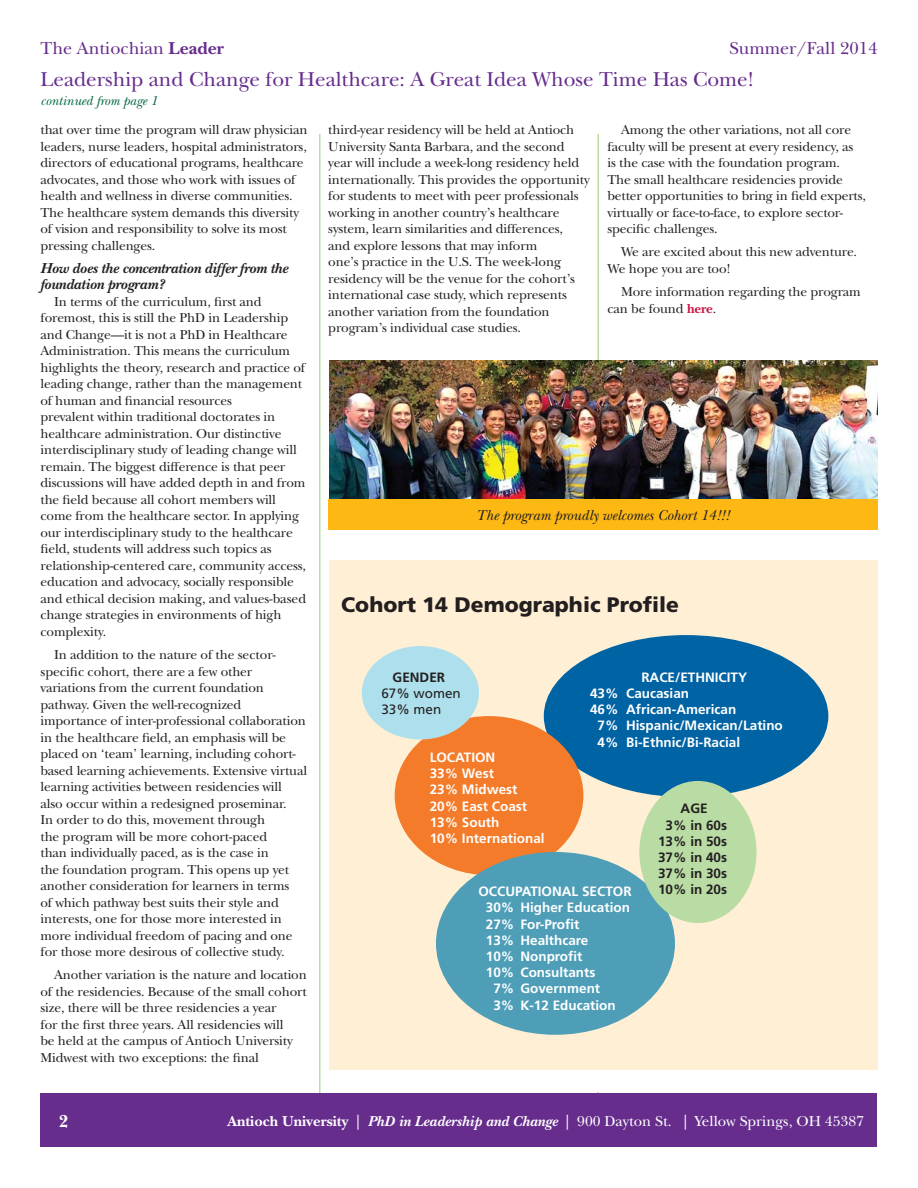
<style>
.page{position:relative;width:918px;height:1188px;background:#fff}
.page>*{position:absolute;margin:0;border:0;box-sizing:border-box;transform-origin:0 0}
.t1{font:21px "New Baskerville";color:#662d8d}
.t2{font:900 21px "Frutiger";color:#231f20}
.t3{font:18px "New Baskerville";color:#662d8d}
.t4{font:700 18px "New Baskerville";color:#fff}
.t5{font:15px "New Baskerville";color:#fff}
.t6{font:italic 700 15px/16.5px "New Baskerville";letter-spacing:-.01em;color:#231f20}
.t7{font:italic 15px "New Baskerville";color:#231f20}
.t8{font:13.5px/16.5px "New Baskerville";letter-spacing:-.01em;color:#231f20}
.t9{font:700 13.5px/16.2px "Frutiger";color:#fff}
.t10{font:700 13.5px/16.2px "Frutiger";color:#231f20;text-align:center}
.t11{font:italic 13.5px "New Baskerville";color:#00673e}
.t12{font:13.5px/16.2px "Frutiger";color:#231f20}
.s1{font-weight:700}
.s2{font-weight:700;color:#cc1543}
.s3{font-weight:700;font-style:italic}
</style>
<div class="page">
<hr style="left:319px;top:134px;width:2px;height:966px;background:#b9dca4">
<hr style="left:597px;top:134px;width:2px;height:966px;background:#b9dca4">
<div style="left:40px;top:1094px;width:838px;height:54px;background:#662d8d"></div>
<div style="left:555px;top:520px;width:108px;height:59px;background:#fff"></div>
<div style="left:341px;top:1070px;width:298px;height:22px;background:#fff"></div>
<div style="left:329px;top:560px;width:549px;height:510px;background:#ffefd4"></div>
<img style="left:329px;top:361px;width:549px;height:138px">
<div style="left:328px;top:499px;width:550px;height:30px;background:#fdb813"></div>
<div style="left:544px;top:635px;width:284px;height:162px;background:#0063a4;border-radius:50%"></div>
<div style="left:395px;top:716px;width:188px;height:159px;background:#f47b29;border-radius:50%"></div>
<div style="left:362px;top:646px;width:117px;height:93px;background:#ade0ec;border-radius:50%"></div>
<div style="left:436px;top:852px;width:239px;height:183px;background:#4e9eb8;border-radius:50%"></div>
<div style="left:639px;top:781px;width:118px;height:142px;background:#b9dca4;border-radius:50%"></div>
<h2 class="t3" style="left:40px;top:41px;width:185px">The Antiochian <span class="s1">Leader</span></h2>
<h2 class="t3" style="left:730px;top:41px;width:149px">Summer/Fall 2014</h2>
<h1 class="t1" style="left:40px;top:71px;width:715px">Leadership and Change for Healthcare: A Great Idea Whose Time Has Come!</h1>
<p class="t11" style="left:40px;top:96px;width:118px">continued from page 1</p>
<p class="t8" style="left:328px;top:123px;width:263px">third-year residency will be held at Antioch University Santa Barbara, and the second year will include a week-long residency held internationally. This provides the opportunity for students to meet with peer professionals working in another country’s healthcare system, learn similarities and differences,<br>and explore lessons that may inform<br>one’s practice in the U.S. The week-long residency will be the venue for the cohort’s international case study, which represents another variation from the foundation program’s individual case studies.</p>
<p class="t8" style="left:608px;top:123px;width:260px;text-indent:14px">Among the other variations, not all core faculty will be present at every residency, as<br>is the case with the foundation program.<br>The small healthcare residencies provide better opportunities to bring in field experts, virtually or face-to-face, to explore sector&shy;specific challenges.</p>
<p class="t8" style="left:40px;top:123px;width:269px">that over time the program will draw physician leaders, nurse leaders, hospital administrators, directors of educational programs, healthcare advocates, and those who work with issues of health and wellness in diverse communities.<br>The healthcare system demands this diversity of vision and responsibility to solve its most pressing challenges.</p>
<p class="t6" style="left:40px;top:262px;width:249px">How does the concentration differ from the foundation program?</p>
<p class="t8" style="left:40px;top:295px;width:267px;text-indent:14px">In terms of the curriculum, first and foremost, this is still the PhD in Leadership and Change—it is not a PhD in Healthcare Administration. This means the curriculum highlights the theory, research and practice of leading change, rather than the management of human and financial resources<br>prevalent within traditional doctorates in healthcare administration. Our distinctive interdisciplinary study of leading change will remain. The biggest difference is that peer discussions will have added depth in and from the field because all cohort members will come from the healthcare sector. In applying our interdisciplinary study to the healthcare field, students will address such topics as relationship-centered care, community access, education and advocacy, socially responsible and ethical decision making, and values-based change strategies in environments of high complexity.</p>
<p class="t8" style="left:41px;top:648px;width:268px;text-indent:14px">In addition to the nature of the sector&shy;specific cohort, there are a few other variations from the current foundation pathway. Given the well-recognized importance of inter-professional collaboration in the healthcare field, an emphasis will be placed on ‘team’ learning, including cohort&shy;based learning achievements. Extensive virtual learning activities between residencies will also occur within a redesigned proseminar.<br>In order to do this, movement through<br>the program will be more cohort-paced<br>than individually paced, as is the case in<br>the foundation program. This opens up yet another consideration for learners in terms<br>of which pathway best suits their style and interests, one for those more interested in more individual freedom of pacing and one for those more desirous of collective study.</p>
<p class="t8" style="left:41px;top:968px;width:268px;text-indent:13px">Another variation is the nature and location of the residencies. Because of the small cohort size, there will be three residencies a year<br>for the first three years. All residencies will<br>be held at the campus of Antioch University Midwest with two exceptions: the final</p>
<p class="t8" style="left:608px;top:245px;width:251px;text-indent:14px">We are excited about this new adventure.<br>We hope you are too!</p>
<p class="t8" style="left:608px;top:285px;width:255px;text-indent:14px">More information regarding the program can be found <span class="s2">here</span>.</p>
<p class="t7" style="left:476px;top:510px;width:255px">The program proudly welcomes Cohort 14!!!</p>
<h1 class="t2" style="left:341px;top:596px;width:339px">Cohort 14 Demographic Profile</h1>
<p class="t10" style="left:393px;top:670px;width:54px">GENDER</p>
<p class="t12" style="left:381px;top:686px;width:81px">67% women<br>33% men</p>
<p class="t9" style="left:641px;top:670px;width:107px">RACE/ETHNICITY</p>
<p class="t9" style="left:590px;top:686px;width:101px">43% Caucasian</p>
<p class="t9" style="left:590px;top:703px;width:148px">46% African-American</p>
<p class="t9" style="left:598px;top:719px;width:187px">7% Hispanic/Mexican/Latino</p>
<p class="t9" style="left:598px;top:735px;width:144px">4% Bi-Ethnic/Bi-Racial</p>
<p class="t9" style="left:430px;top:750px;width:117px">LOCATION<br>33% West<br>23% Midwest<br>20% East Coast<br>13% South<br>10% International</p>
<p class="t10" style="left:658px;top:802px;width:71px">AGE<br>3% in 60s<br>13% in 50s<br>37% in 40s<br>37% in 30s<br>10% in 20s</p>
<p class="t9" style="left:478px;top:884px;width:155px">OCCUPATIONAL SECTOR</p>
<p class="t9" style="left:486px;top:901px;width:146px">30% Higher Education</p>
<p class="t9" style="left:486px;top:917px;width:95px">27% For-Profit</p>
<p class="t9" style="left:486px;top:933px;width:104px">13% Healthcare</p>
<p class="t9" style="left:486px;top:949px;width:98px">10% Nonprofit</p>
<p class="t9" style="left:486px;top:965px;width:111px">10% Consultants</p>
<p class="t9" style="left:493px;top:982px;width:108px">7% Government</p>
<p class="t9" style="left:493px;top:998px;width:124px">3% K-12 Education</p>
<h2 class="t4" style="left:59px;top:1115px;width:11px">2</h2>
<p class="t5" style="left:227px;top:1116px;width:638px"><span class="s1">Antioch University</span> | <span class="s3">PhD in Leadership and Change</span> | 900 Dayton St. | Yellow Springs, OH 45387</p>
</div>
